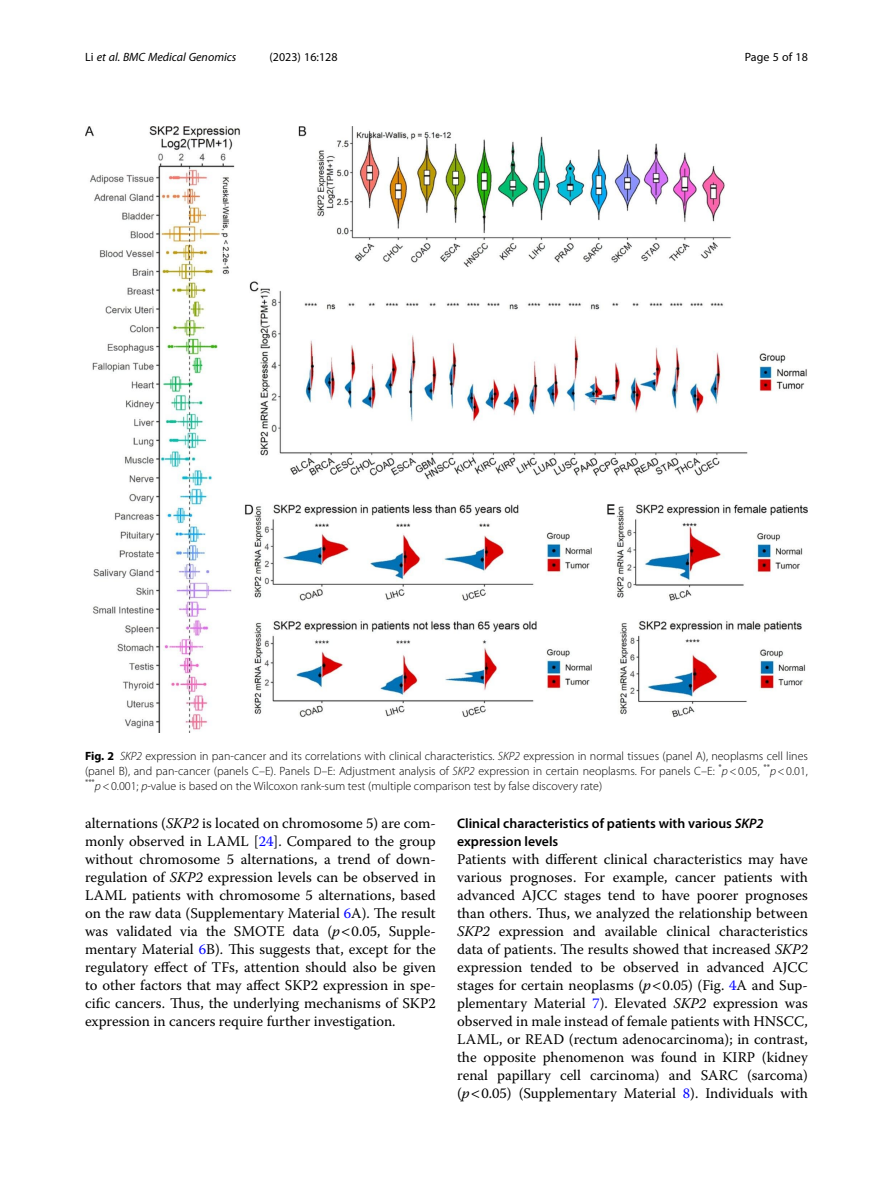
<style>
.page{position:relative;width:893px;height:1191px;background:#fff}
.page>*{position:absolute;margin:0;border:0;box-sizing:border-box;transform-origin:0 0}
.Body_Text{font:14.7px/18px "Warnock Pro";color:#000;text-align:justify}
.Body_Text_Indent{font:14.7px/18px "Warnock Pro";color:#000;text-align:justify}
.Head_2{font:600 13.8px/18px "Myriad Pro";color:#000}
.Figure_Caption{font:300 12px/15px "Myriad Pro";color:#000;text-align:justify}
.t1{font:italic 12px "Myriad Pro";color:#000}
.t2{font:12px "Myriad Pro";color:#000}
.s1{font-style:normal}
.s2{font-weight:700}
.s3{font-style:italic}
.s4{color:#00f}
</style>
<div class="page">
<img style="left:85px;top:126px;width:723px;height:606px">
<p class="t1" style="left:85px;top:50px;width:153px"><span class="s1">Li</span> et al. BMC Medical Genomics</p>
<p class="t2" style="left:269px;top:50px;width:70px">(2023) 16:128</p>
<p class="t2" style="left:745px;top:50px;width:65px">Page 5 of 18</p>
<p class="Figure_Caption" style="left:85px;top:748px;width:724px"><span class="s2">Fig. 2</span> <span class="s3">SKP2</span> expression in pan-cancer and its correlations with clinical characteristics. <span class="s3">SKP2</span> expression in normal tissues (panel A), neoplasms cell lines (panel B), and pan-cancer (panels C–E). Panels D–E: Adjustment analysis of <span class="s3">SKP2</span> expression in certain neoplasms. For panels C–E: <sup>*</sup><span class="s3">p</span>&lt;0.05, <sup>**</sup><span class="s3">p</span>&lt;0.01, <sup>***</sup><span class="s3">p</span>&lt;0.001; <span class="s3">p</span>-value is based on the Wilcoxon rank-sum test (multiple comparison test by false discovery rate)</p>
<p class="Body_Text_Indent" style="left:85px;top:814px;width:352px">alternations (<span class="s3">SKP2</span> is located on chromosome 5) are com&shy;monly observed in LAML [<span class="s4">24</span>]. Compared to the group without chromosome 5 alternations, a trend of down&shy;regulation of <span class="s3">SKP2</span> expression levels can be observed in LAML patients with chromosome 5 alternations, based on the raw data (Supplementary Material <span class="s4">6</span>A). The result was validated via the SMOTE data (<span class="s3">p</span> 0.05, Supple&shy;mentary Material <span class="s4">6</span>B). This suggests that, except for the regulatory effect of TFs, attention should also be given to other factors that may affect SKP2 expression in spe&shy;cific cancers. Thus, the underlying mechanisms of SKP2 expression in cancers require further investigation.</p>
<p class="Head_2" style="left:457px;top:814px;width:308px">Clinical characteristics of patients with various <span class="s3">SKP2 </span>expression levels</p>
<p class="Body_Text" style="left:457px;top:850px;width:352px">Patients with different clinical characteristics may have various prognoses. For example, cancer patients with advanced AJCC stages tend to have poorer prognoses than others. Thus, we analyzed the relationship between <span class="s3">SKP2</span> expression and available clinical characteristics data of patients. The results showed that increased <span class="s3">SKP2 </span>expression tended to be observed in advanced AJCC stages for certain neoplasms (<span class="s3">p</span> 0.05) (Fig. <span class="s4">4</span>A and Sup&shy;plementary Material <span class="s4">7</span>). Elevated <span class="s3">SKP2</span> expression was observed in male instead of female patients with HNSCC, LAML, or READ (rectum adenocarcinoma); in contrast, the opposite phenomenon was found in KIRP (kidney renal papillary cell carcinoma) and SARC (sarcoma) (<span class="s3">p</span> 0.05) (Supplementary Material <span class="s4">8</span>). Individuals with</p>
</div>
